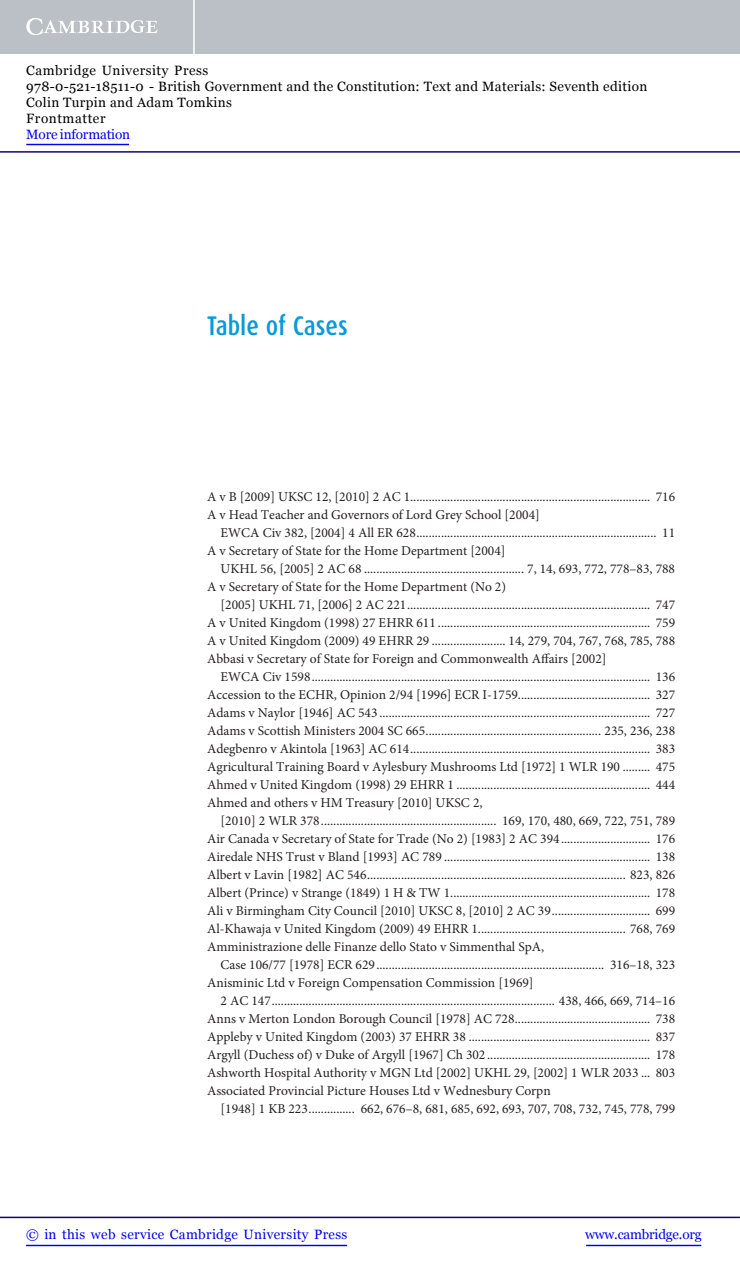
<style>
.page{position:relative;width:740px;height:1268px;background:#fff}
.page>*{position:absolute;margin:0;border:0;box-sizing:border-box;transform-origin:0 0}
.t1{font:500 27px "Dax Condensed";color:#089ad9}
.t2{font:13.5px/18px "Minion Pro";color:#231f20}
.t3{font:13.5px/16.2px "Georgia";letter-spacing:.025em;color:#000}
.t4{font:13.5px "Georgia";letter-spacing:.025em;color:#0000f1}
.t5{font:13.5px "Georgia";letter-spacing:-.015em;color:#0000f1}
.t6{font:13.5px "Georgia";letter-spacing:-.01em;color:#0000f1}
</style>
<div class="page">
<div style="left:0;top:0;width:740px;height:54px;background:#bac0c6"></div>
<svg style="left:26px;top:18px;width:132px;height:17px"></svg>
<hr style="left:193px;top:0;width:2px;height:54px;background:#fff">
<hr style="left:0;top:151px;width:740px;height:2px;background:#150666">
<hr style="left:586px;top:1244px;width:115px;height:2px;background:#0000f1">
<hr style="left:0;top:1216px;width:740px;height:2px;background:#150666">
<hr style="left:26px;top:1244px;width:321px;height:2px;background:#0000f1">
<hr style="left:26px;top:144px;width:103px;height:1px;background:#0000f1">
<p class="t3" style="left:26px;top:62px;width:622px">Cambridge University Press<br>978-0-521-18511-0 - British Government and the Constitution: Text and Materials: Seventh edition Colin Turpin and Adam Tomkins<br>Frontmatter</p>
<p class="t6" style="left:26px;top:127px;width:105px">More information</p>
<h1 class="t1" style="left:207px;top:314px;width:142px">Table of Cases</h1>
<p class="t2" style="left:207px;top:489px;width:470px">A v B [2009] UKSC 12, [2010] 2 AC 1 .............................................................................. 716<br>A v Head Teacher and Governors of Lord Grey School [2004]</p>
<p class="t2" style="left:207px;top:525px;width:470px;text-indent:14px">EWCA Civ 382, [2004] 4 All ER 628 .............................................................................. 11<br>A v Secretary of State for the Home Department [2004]</p>
<p class="t2" style="left:207px;top:561px;width:469px;text-indent:14px">UKHL 56, [2005] 2 AC 68 .................................................... 7, 14, 693, 772, 778–83, 788<br>A v Secretary of State for the Home Department (No 2)</p>
<p class="t2" style="left:207px;top:597px;width:470px;text-align:justify;text-indent:14px">[2005] UKHL 71, [2006] 2 AC 221 ............................................................................... 747<br>A v United Kingdom (1998) 27 EHRR 611 ..................................................................... 759<br>A v United Kingdom (2009) 49 EHRR 29 ........................ 14, 279, 704, 767, 768, 785, 788<br>Abbasi v Secretary of State for Foreign and Commonwealth Affairs [2002]</p>
<p class="t2" style="left:207px;top:669px;width:470px;text-align:justify;text-indent:14px">EWCA Civ 1598 .............................................................................................................. 136<br>Accession to the ECHR, Opinion 2/94 [1996] ECR I-1759 ........................................... 327<br>Adams v Naylor [1946] AC 543 ........................................................................................ 727<br>Adams v Scottish Ministers 2004 SC 665 ......................................................... 235, 236, 238<br>Adegbenro v Akintola [1963] AC 614 .............................................................................. 383<br>Agricultural Training Board v Aylesbury Mushrooms Ltd [1972] 1 WLR 190 ......... 475<br>Ahmed v United Kingdom (1998) 29 EHRR 1 ............................................................... 444<br>Ahmed and others v HM Treasury [2010] UKSC 2,</p>
<p class="t2" style="left:207px;top:813px;width:470px;text-align:justify;text-indent:14px">[2010] 2 WLR 378 ......................................................... 169, 170, 480, 669, 722, 751, 789<br>Air Canada v Secretary of State for Trade (No 2) [1983] 2 AC 394 ............................. 176<br>Airedale NHS Trust v Bland [1993] AC 789 ................................................................... 138<br>Albert v Lavin [1982] AC 546 .................................................................................... 823, 826<br>Albert (Prince) v Strange (1849) 1 H &amp; TW 1 ................................................................. 178<br>Ali v Birmingham City Council [2010] UKSC 8, [2010] 2 AC 39 ................................ 699<br>Al-Khawaja v United Kingdom (2009) 49 EHRR 1 ................................................ 768, 769<br>Amministrazione delle Finanze dello Stato v Simmenthal SpA,</p>
<p class="t2" style="left:207px;top:957px;width:470px;text-indent:14px">Case 106/77 [1978] ECR 629 .......................................................................... 316–18, 323<br>Anisminic Ltd v Foreign Compensation Commission [1969]</p>
<p class="t2" style="left:207px;top:993px;width:470px;text-align:justify;text-indent:14px">2 AC 147 ............................................................................................ 438, 466, 669, 714–16<br>Anns v Merton London Borough Council [1978] AC 728 ............................................ 738<br>Appleby v United Kingdom (2003) 37 EHRR 38 ........................................................... 837<br>Argyll (Duchess of) v Duke of Argyll [1967] Ch 302 ..................................................... 178<br>Ashworth Hospital Authority v MGN Ltd [2002] UKHL 29, [2002] 1 WLR 2033 ... 803<br>Associated Provincial Picture Houses Ltd v Wednesbury Corpn</p>
<p class="t2" style="left:220px;top:1101px;width:456px">[1948] 1 KB 223 ............... 662, 676–8, 681, 685, 692, 693, 707, 708, 732, 745, 778, 799</p>
<p class="t4" style="left:26px;top:1226px;width:323px">© in this web service Cambridge University Press</p>
<p class="t5" style="left:585px;top:1226px;width:118px">www.cambridge.org</p>
</div>
